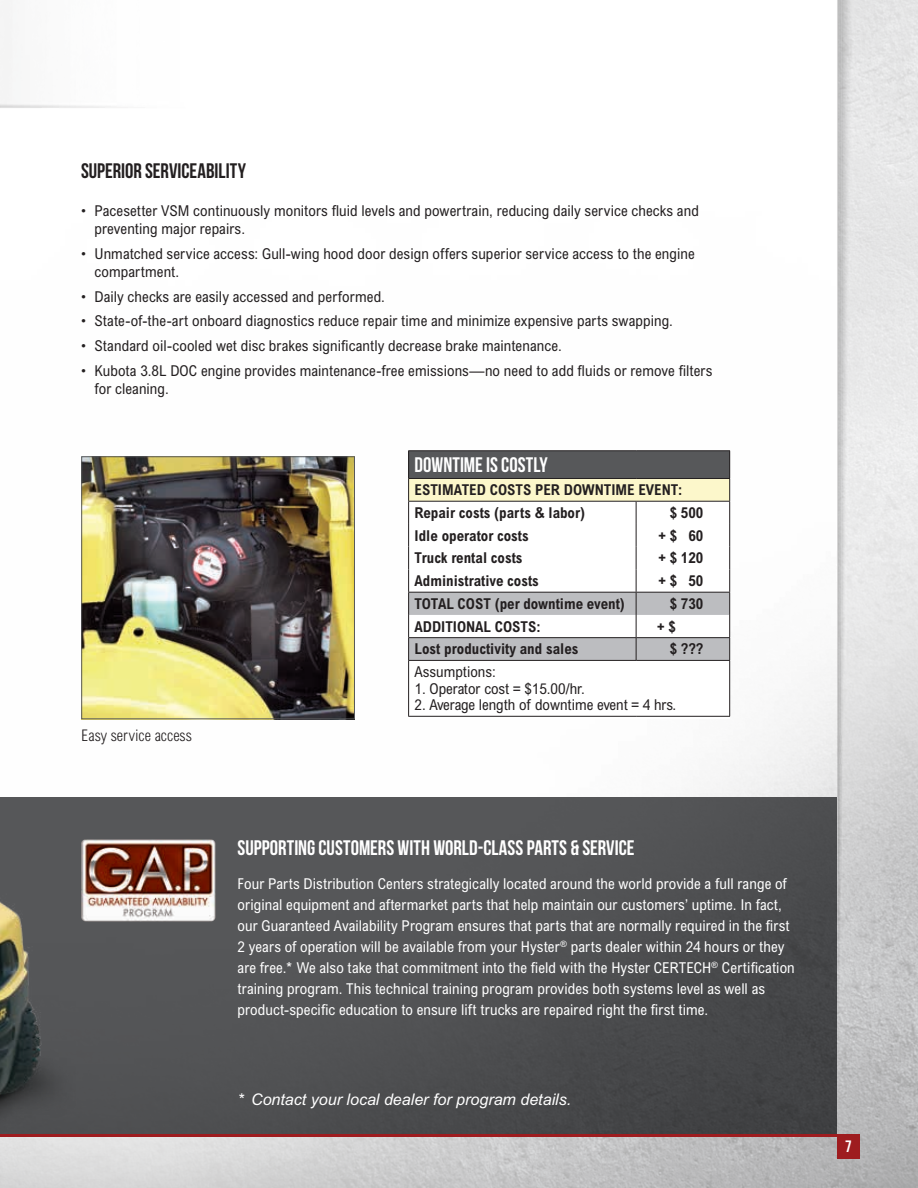
<style>
.page{position:relative;width:918px;height:1188px;background:#fff}
.page>*{position:absolute;margin:0;border:0;box-sizing:border-box;transform-origin:0 0}
.t1{font:21px "Bebas Neue";color:#fff}
.t2{font:21px "Bebas Neue";color:#231f20}
.t3{font:16.5px "Bebas Neue";color:#fff}
.t4{font:italic 16.05px "Arial MT Std";color:#fff}
.t5{font:300 condensed 16.05px "Arial MT Std";color:#231f20}
.t6{font:condensed 15px/18px "Arial MT Std";letter-spacing:.005em;color:#231f20}
.t7{font:condensed 15px/21px "Arial MT Std";letter-spacing:.005em;color:#fff}
.t8{font:700 condensed 15px/22.8px "Arial MT Std";color:#231f20}
</style>
<div class="page">
<img style="left:0;top:0;width:918px;height:1188px">
<hr style="left:0;top:1134px;width:860px;height:3px;background:#9e1c1f">
<div style="left:837px;top:1134px;width:23px;height:24px;background:#9e1c1f"></div>
<div style="left:0;top:797px;width:837px;height:337px;background:#57585a"></div>
<img style="left:92px;top:839px;width:124px;height:83px">
<img style="left:0;top:515px;width:92px;height:657px">
<img style="left:83px;top:458px;width:270px;height:259px">
<div style="left:81px;top:456px;width:274px;height:263px;border:1px solid #57585a"></div>
<svg style="left:409px;top:661px;width:320px;height:55px"></svg>
<hr style="left:408px;top:450px;width:228px;height:1px;background:#231f20">
<hr style="left:636px;top:450px;width:94px;height:1px;background:#231f20">
<svg style="left:408px;top:451px;width:322px;height:209px"></svg>
<hr style="left:408px;top:660px;width:228px;height:1px;background:#231f20">
<hr style="left:408px;top:661px;width:1px;height:55px;background:#231f20">
<hr style="left:636px;top:660px;width:94px;height:1px;background:#231f20">
<hr style="left:729px;top:661px;width:1px;height:55px;background:#231f20">
<hr style="left:408px;top:716px;width:228px;height:1px;background:#231f20">
<hr style="left:636px;top:716px;width:94px;height:1px;background:#231f20">
<h1 class="t2" style="left:81px;top:159px;width:167px">SUPERIOR SERVICEABILITY</h1>
<p class="t6" style="left:94px;top:201px;width:606px;text-indent:-14px">• Pacesetter VSM continuously monitors fluid levels and powertrain, reducing daily service checks and preventing major repairs.</p>
<p class="t6" style="left:94px;top:244px;width:602px;text-indent:-14px">• Unmatched service access: Gull-wing hood door design offers superior service access to the engine compartment.</p>
<p class="t6" style="left:81px;top:287px;width:306px">• Daily checks are easily accessed and performed.</p>
<p class="t6" style="left:81px;top:312px;width:593px">• State-of-the-art onboard diagnostics reduce repair time and minimize expensive parts swapping.</p>
<p class="t6" style="left:81px;top:336px;width:482px">• Standard oil-cooled wet disc brakes significantly decrease brake maintenance.</p>
<p class="t6" style="left:94px;top:361px;width:620px;text-indent:-14px">• Kubota 3.8L DOC engine provides maintenance-free emissions—no need to add fluids or remove filters for cleaning.</p>
<h1 class="t1" style="left:415px;top:454px;width:135px">DOWNTIME IS COSTLY</h1>
<p class="t8" style="left:415px;top:478px;width:269px">ESTIMATED COSTS PER DOWNTIME EVENT:<br>Repair costs (parts &amp; labor)</p>
<p class="t8" style="left:670px;top:501px;width:35px">$ 500</p>
<p class="t8" style="left:415px;top:524px;width:116px">Idle operator costs</p>
<p class="t8" style="left:658px;top:524px;width:46px">+ $ 60</p>
<p class="t8" style="left:415px;top:547px;width:109px">Truck rental costs</p>
<p class="t8" style="left:658px;top:547px;width:46px">+ $ 120</p>
<p class="t8" style="left:415px;top:569px;width:126px">Administrative costs</p>
<p class="t8" style="left:658px;top:569px;width:46px">+ $ 50</p>
<p class="t8" style="left:415px;top:592px;width:212px">TOTAL COST (per downtime event)</p>
<p class="t8" style="left:670px;top:592px;width:35px">$ 730</p>
<p class="t8" style="left:415px;top:615px;width:165px">ADDITIONAL COSTS:<br>Lost productivity and sales</p>
<p class="t8" style="left:670px;top:638px;width:35px">$ ???</p>
<p class="t5" style="left:81px;top:726px;width:112px">Easy service access</p>
<p class="t6" style="left:415px;top:663px;width:83px">Assumptions:</p>
<p class="t6" style="left:415px;top:679px;width:172px">1. Operator cost = $15.00/hr.</p>
<p class="t6" style="left:415px;top:696px;width:263px">2. Average length of downtime event = 4 hrs.</p>
<h1 class="t1" style="left:238px;top:836px;width:398px">SUPPORTING CUSTOMERS WITH WORLD-CLASS PARTS &amp; SERVICE</h1>
<p class="t7" style="left:238px;top:873px;width:559px">Four Parts Distribution Centers strategically located around the world provide a full range of original equipment and aftermarket parts that help maintain our customers’ uptime. In fact, our Guaranteed Availability Program ensures that parts that are normally required in the first 2 years of operation will be available from your Hyster<sup>®</sup> parts dealer within 24 hours or they are free.* We also take that commitment into the field with the Hyster CERTECH<sup>®</sup> Certification training program. This technical training program provides both systems level as well as product-specific education to ensure lift trucks are repaired right the first time.</p>
<p class="t4" style="left:238px;top:1090px;width:335px">* Contact your local dealer for program details.</p>
<p class="t3" style="left:845px;top:1138px;width:8px">7</p>
</div>
